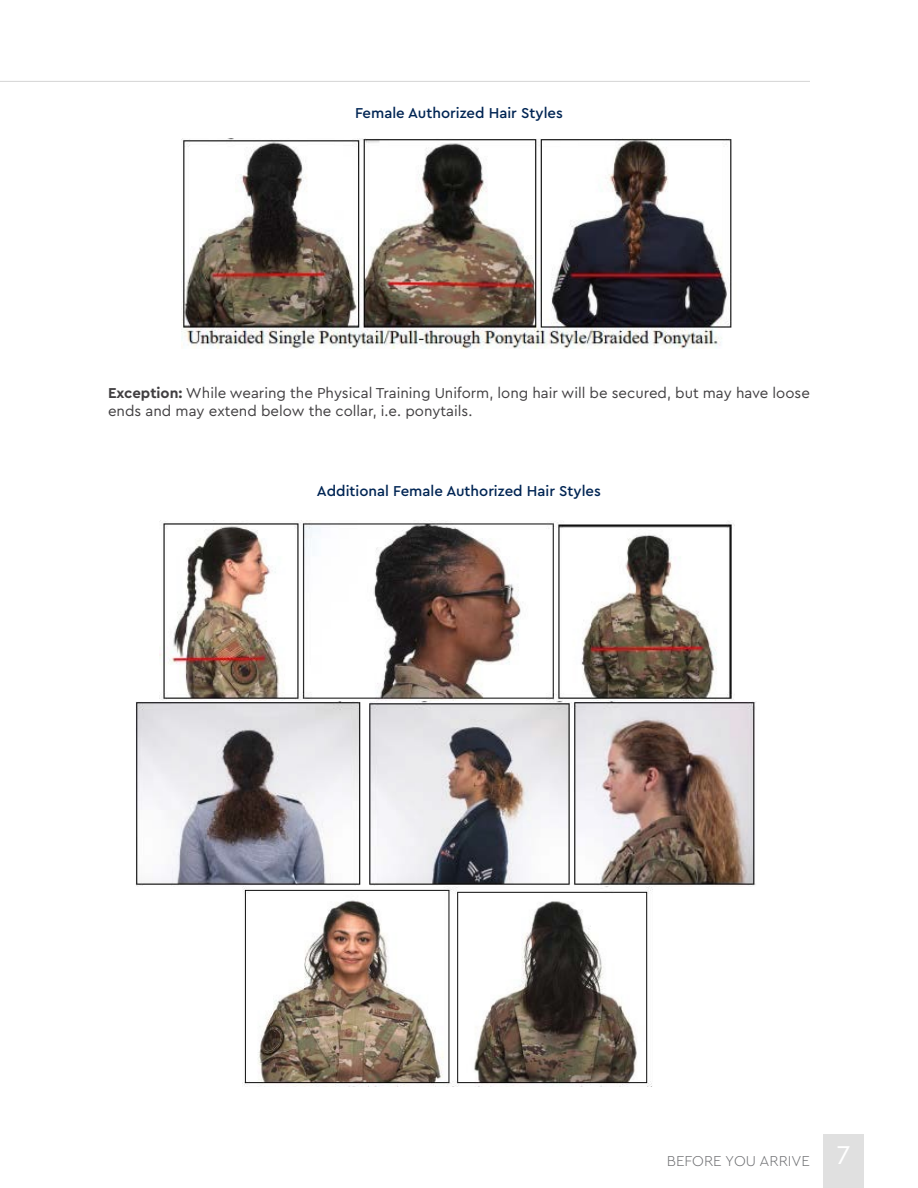
<style>
.page{position:relative;width:918px;height:1188px;background:#fff}
.page>*{position:absolute;margin:0;border:0;box-sizing:border-box;transform-origin:0 0}
.Cera_Blue{font:27px "Cera";color:#fff}
.t1{font:15px/18px "Cera";color:#413f41}
.Cera_Blue-2{font:500 15px "Cera GR";color:#002554}
.Cera_Blue-3{font:300 15px "Cera Pro";color:#6c6d70}
.s1{font-weight:700}
</style>
<div class="page">
<img style="left:182px;top:138px;width:550px;height:210px">
<img style="left:159px;top:521px;width:576px;height:179px">
<img style="left:136px;top:702px;width:620px;height:184px">
<img style="left:242px;top:886px;width:410px;height:200px">
<div style="left:824px;top:1134px;width:40px;height:54px;background:#e0e0e0"></div>
<hr style="left:0;top:81px;width:810px;height:1px;background:#d4d4d4">
<p class="Cera_Blue-2" style="left:355px;top:104px;width:209px">Female Authorized Hair Styles</p>
<p class="t1" style="left:108px;top:384px;width:704px"><span class="s1">Exception:</span> While wearing the Physical Training Uniform, long hair will be secured, but may have loose ends and may extend below the collar, i.e. ponytails.</p>
<p class="Cera_Blue-2" style="left:317px;top:482px;width:286px">Additional Female Authorized Hair Styles</p>
<p class="Cera_Blue-3" style="left:667px;top:1151px;width:145px">BEFORE YOU ARRIVE</p>
<p class="Cera_Blue" style="left:837px;top:1137px;width:15px">7</p>
</div>
